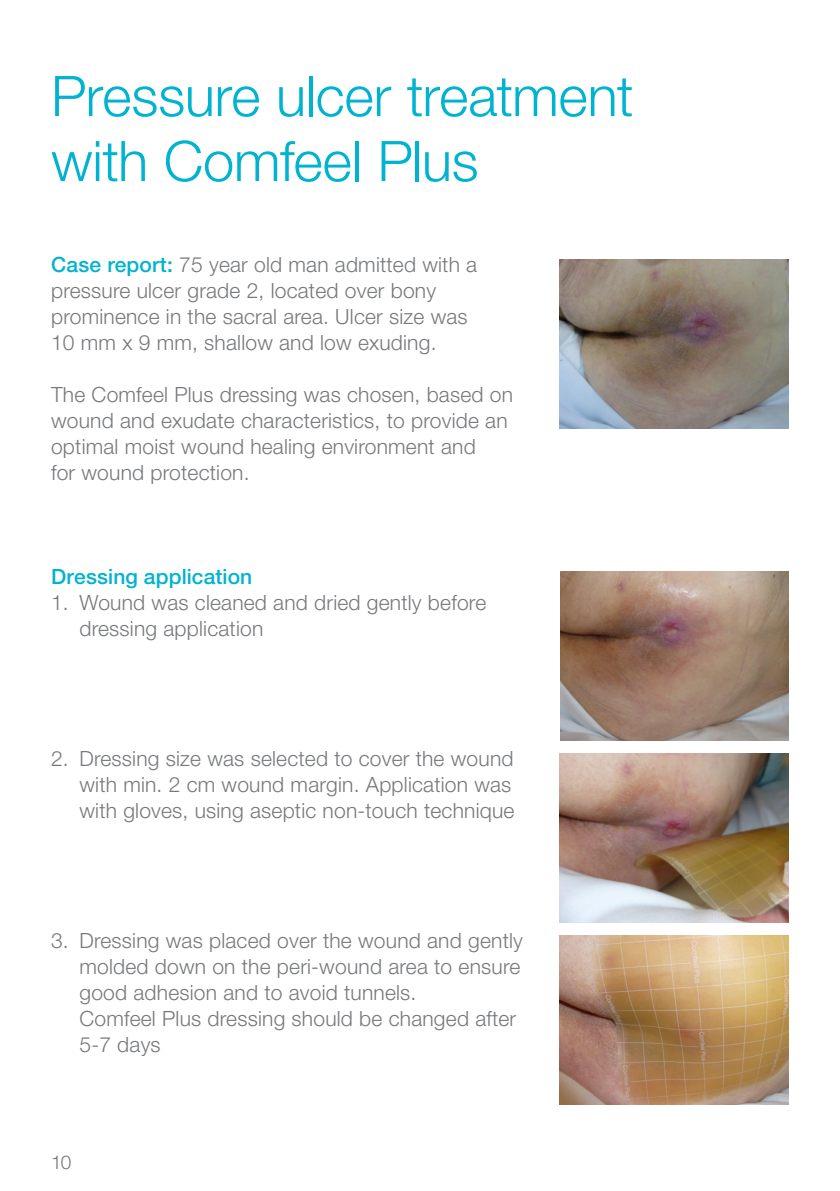
<style>
.page{position:relative;width:840px;height:1191px;background:#fff}
.page>*{position:absolute;margin:0;border:0;box-sizing:border-box;transform-origin:0 0}
.Spread_pullout{font:300 56px "Helvetica Neue LT Pro";letter-spacing:-.005em;color:#00b3d0}
.Spread_text{font:300 21px/26px "Helvetica Neue LT Pro";letter-spacing:.01em;color:#76787b}
.Spread_text_headings{font:500 21px "Helvetica Neue LT Pro";letter-spacing:.005em;color:#00b3d0}
.t1{font:300 19px "Helvetica Neue LT Pro";color:#76787b}
.s1{font-weight:500;color:#00b3d0}
</style>
<div class="page">
<img style="left:559px;top:259px;width:229px;height:169px">
<img style="left:560px;top:571px;width:228px;height:169px">
<img style="left:559px;top:753px;width:229px;height:169px">
<img style="left:559px;top:935px;width:229px;height:169px">
<p class="Spread_pullout" style="left:51px;top:62px;width:583px">Pressure ulcer treatment</p>
<p class="Spread_pullout" style="left:51px;top:127px;width:429px">with Comfeel Plus</p>
<p class="Spread_text" style="left:51px;top:251px;width:427px"><span class="s1">Case report:</span> 75 year old man admitted with a pressure ulcer grade 2, located over bony prominence in the sacral area. Ulcer size was 10 mm x 9 mm, shallow and low exuding.</p>
<p class="Spread_text" style="left:51px;top:381px;width:463px">The Comfeel Plus dressing was chosen, based on wound and exudate characteristics, to provide an optimal moist wound healing environment and<br>for wound protection.</p>
<p class="Spread_text_headings" style="left:51px;top:564px;width:203px">Dressing application</p>
<p class="Spread_text" style="left:79px;top:589px;width:408px;text-indent:-28px">1. Wound was cleaned and dried gently before dressing application</p>
<p class="Spread_text" style="left:79px;top:745px;width:436px;text-indent:-28px">2. Dressing size was selected to cover the wound with min. 2 cm wound margin. Application was with gloves, using aseptic non-touch technique</p>
<p class="Spread_text" style="left:79px;top:927px;width:444px;text-indent:-28px">3. Dressing was placed over the wound and gently molded down on the peri-wound area to ensure good adhesion and to avoid tunnels.<br>Comfeel Plus dressing should be changed after 5-7 days</p>
<p class="t1" style="left:51px;top:1151px;width:22px">10</p>
</div>
